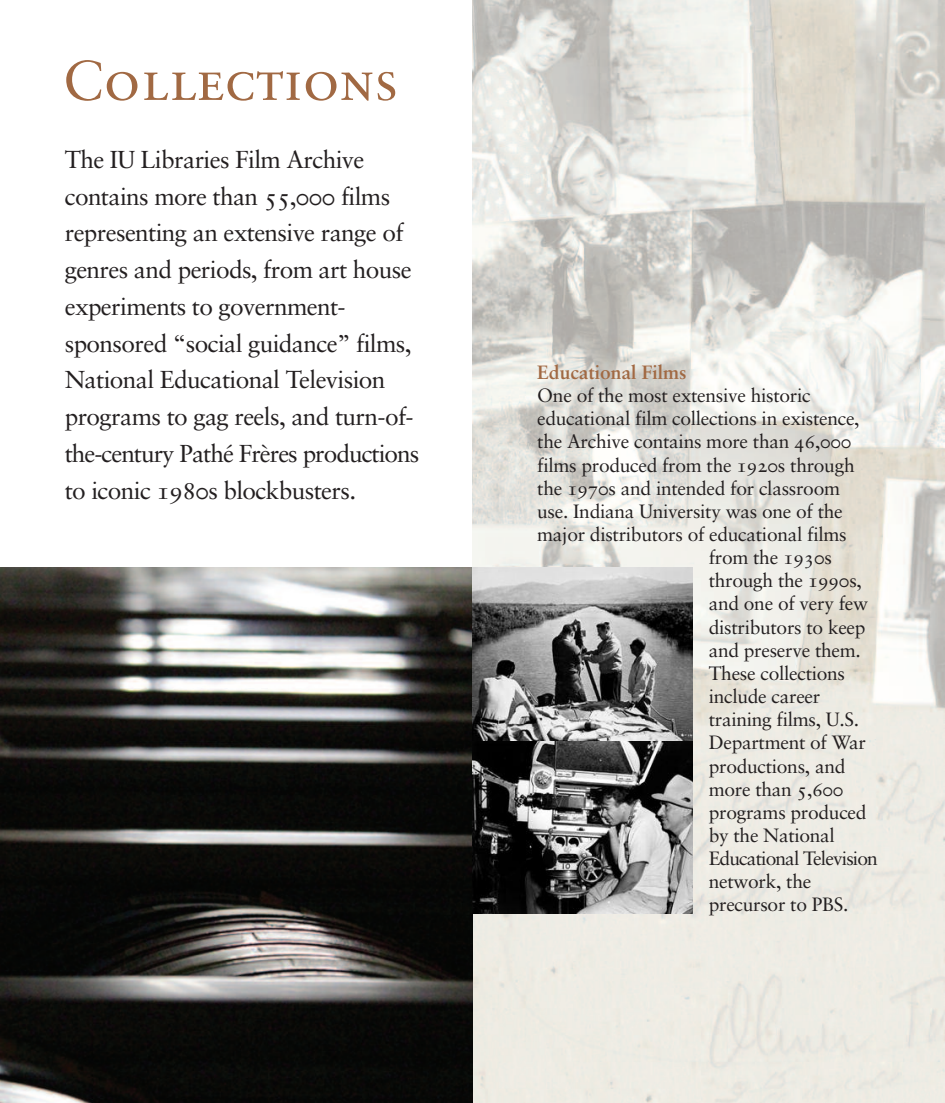
<style>
.page{position:relative;width:945px;height:1103px;background:#fff}
.page>*{position:absolute;margin:0;border:0;box-sizing:border-box;transform-origin:0 0}
.t1{font:56px "Sabon Roman SC";color:#a16943}
.t2{font:24.5px/36.8px "Sabon Roman Os F";letter-spacing:-.025em;color:#231f20}
.t3{font:19.25px "Sabon Roman Os F";letter-spacing:-.015em;color:#231f20}
.t4{font:19.25px "Sabon Roman Os F";letter-spacing:-.045em;color:#231f20}
.t5{font:19.25px "Sabon Bold Os F";color:#a16943}
</style>
<div class="page">
<img style="left:472px;top:0;width:473px;height:1102px">
<img style="left:0;top:567px;width:472px;height:535px">
<img style="left:472px;top:567px;width:221px;height:346px">
<h1 class="t1" style="left:63px;top:57px;width:337px">Collections</h1>
<p class="t2" style="left:65px;top:143px;width:356px">The IU Libraries Film Archive contains more than 55,000 films representing an extensive range of genres and periods, from art house experiments to government&shy;sponsored “social guidance” films, National Educational Television programs to gag reels, and turn-of&shy;the-century Pathé Frères productions to iconic 1980s blockbusters.</p>
<p class="t5" style="left:537px;top:364px;width:151px">Educational Films</p>
<p class="t3" style="left:537px;top:387px;width:275px">One of the most extensive historic</p>
<p class="t3" style="left:537px;top:410px;width:324px">educational film collections in existence,</p>
<p class="t3" style="left:537px;top:433px;width:316px">the Archive contains more than 46,000</p>
<p class="t3" style="left:537px;top:457px;width:319px">films produced from the 1920s through</p>
<p class="t3" style="left:537px;top:480px;width:304px">the 1970s and intended for classroom</p>
<p class="t3" style="left:537px;top:503px;width:307px">use. Indiana University was one of the</p>
<p class="t3" style="left:537px;top:526px;width:311px">major distributors of educational films</p>
<p class="t3" style="left:709px;top:549px;width:125px">from the 1930s</p>
<p class="t3" style="left:709px;top:572px;width:155px">through the 1990s,</p>
<p class="t3" style="left:709px;top:595px;width:161px">and one of very few</p>
<p class="t3" style="left:709px;top:619px;width:158px">distributors to keep</p>
<p class="t3" style="left:709px;top:642px;width:154px">and preserve them.</p>
<p class="t3" style="left:709px;top:665px;width:138px">These collections</p>
<p class="t3" style="left:709px;top:688px;width:113px">include career</p>
<p class="t3" style="left:709px;top:711px;width:152px">training films, U.S.</p>
<p class="t3" style="left:709px;top:734px;width:159px">Department of War</p>
<p class="t3" style="left:709px;top:757px;width:138px">productions, and</p>
<p class="t3" style="left:709px;top:781px;width:136px">more than 5,600</p>
<p class="t3" style="left:709px;top:804px;width:159px">programs produced</p>
<p class="t3" style="left:709px;top:827px;width:128px">by the National</p>
<p class="t4" style="left:709px;top:850px;width:171px">Educational Television</p>
<p class="t3" style="left:709px;top:873px;width:104px">network, the</p>
<p class="t3" style="left:709px;top:896px;width:141px">precursor to PBS.</p>
</div>
